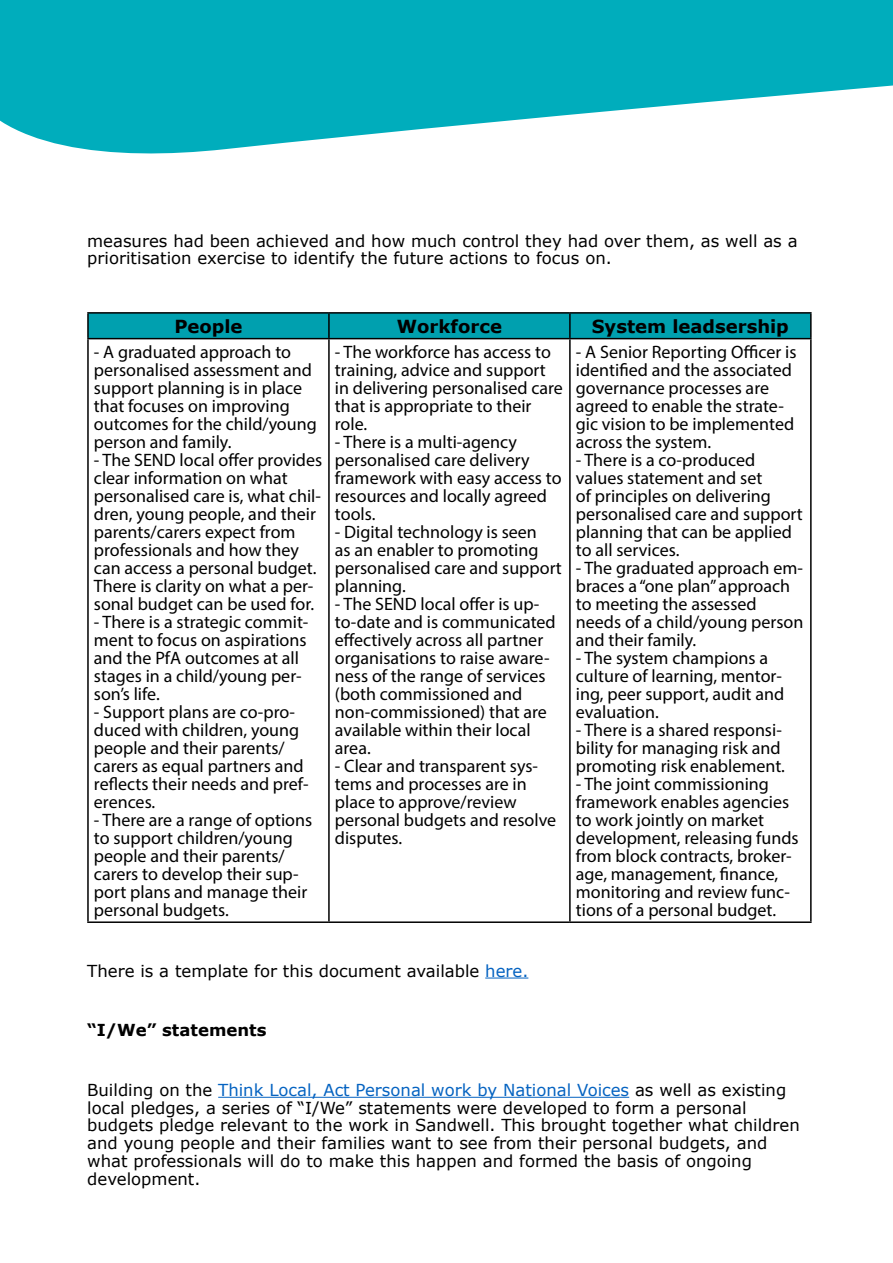
<style>
.page{position:relative;width:893px;height:1263px;background:#fff}
.page>*{position:absolute;margin:0;border:0;box-sizing:border-box;transform-origin:0 0}
.t1{font:18px/18px "Myriad Pro";color:#000}
.t2{font:700 18px "Verdana";color:#000}
.t3{font:16.5px/17.9px "Verdana";color:#000}
.t4{font:700 16.5px "Verdana";color:#000}
.s1{color:#0563c1}
</style>
<div class="page">
<svg style="left:0;top:0;width:893px;height:154px;fill:#00adbc"></svg>
<hr style="left:485px;top:977px;width:43px;height:1px;background:#0563c1">
<hr style="left:218px;top:1097px;width:411px;height:1px;background:#0563c1">
<div style="left:89px;top:314px;width:721px;height:24px;background:#00a0af"></div>
<hr style="left:87px;top:312px;width:242px;height:2px;background:#000">
<hr style="left:87px;top:314px;width:2px;height:24px;background:#000">
<hr style="left:329px;top:312px;width:241px;height:2px;background:#000">
<hr style="left:328px;top:314px;width:2px;height:24px;background:#000">
<hr style="left:570px;top:312px;width:242px;height:2px;background:#000">
<hr style="left:569px;top:314px;width:2px;height:24px;background:#000">
<hr style="left:810px;top:314px;width:2px;height:24px;background:#000">
<hr style="left:87px;top:338px;width:242px;height:1px;background:#000">
<hr style="left:87px;top:339px;width:2px;height:582px;background:#000">
<hr style="left:329px;top:338px;width:241px;height:1px;background:#000">
<hr style="left:328px;top:339px;width:2px;height:582px;background:#000">
<hr style="left:570px;top:338px;width:242px;height:1px;background:#000">
<hr style="left:569px;top:339px;width:2px;height:582px;background:#000">
<hr style="left:810px;top:339px;width:2px;height:582px;background:#000">
<hr style="left:87px;top:921px;width:242px;height:2px;background:#000">
<hr style="left:329px;top:921px;width:241px;height:2px;background:#000">
<hr style="left:570px;top:921px;width:242px;height:2px;background:#000">
<p class="t3" style="left:87px;top:231px;width:712px">measures had been achieved and how much control they had over them, as well as a prioritisation exercise to identify the future actions to focus on.</p>
<p class="t2" style="left:174px;top:313px;width:70px">People</p>
<p class="t2" style="left:397px;top:313px;width:107px">Workforce</p>
<p class="t2" style="left:592px;top:313px;width:199px">System leadsership</p>
<p class="t1" style="left:94px;top:343px;width:224px">- A graduated approach to personalised assessment and support planning is in place that focuses on improving outcomes for the child/young person and family.</p>
<p class="t1" style="left:94px;top:451px;width:230px">- The SEND local offer provides clear information on what personalised care is, what chil&shy;dren, young people, and their parents/carers expect from professionals and how they can access a personal budget.<br>There is clarity on what a per&shy;sonal budget can be used for.</p>
<p class="t1" style="left:94px;top:613px;width:216px">- There is a strategic commit&shy;ment to focus on aspirations and the PfA outcomes at all stages in a child/young per&shy;son’s life.</p>
<p class="t1" style="left:94px;top:703px;width:216px">- Support plans are co-pro&shy;duced with children, young people and their parents/ carers as equal partners and reflects their needs and pref&shy;erences.</p>
<p class="t1" style="left:94px;top:811px;width:220px">- There are a range of options to support children/young people and their parents/ carers to develop their sup&shy;port plans and manage their personal budgets.</p>
<p class="t1" style="left:335px;top:343px;width:230px">- The workforce has access to training, advice and support in delivering personalised care that is appropriate to their role.</p>
<p class="t1" style="left:335px;top:433px;width:228px">- There is a multi-agency personalised care delivery framework with easy access to resources and locally agreed tools.</p>
<p class="t1" style="left:335px;top:523px;width:228px">- Digital technology is seen<br>as an enabler to promoting personalised care and support planning.</p>
<p class="t1" style="left:335px;top:595px;width:222px">- The SEND local offer is up&shy;to-date and is communicated effectively across all partner organisations to raise aware&shy;ness of the range of services (both commissioned and non-commissioned) that are available within their local area.</p>
<p class="t1" style="left:335px;top:757px;width:223px">- Clear and transparent sys&shy;tems and processes are in place to approve/review personal budgets and resolve disputes.</p>
<p class="t1" style="left:576px;top:343px;width:222px">- A Senior Reporting Officer is identified and the associated governance processes are agreed to enable the strate&shy;gic vision to be implemented across the system.</p>
<p class="t1" style="left:576px;top:451px;width:228px">- There is a co-produced values statement and set<br>of principles on delivering personalised care and support planning that can be applied to all services.</p>
<p class="t1" style="left:576px;top:559px;width:229px">- The graduated approach em&shy;braces a “one plan” approach to meeting the assessed needs of a child/young person and their family.</p>
<p class="t1" style="left:576px;top:649px;width:210px">- The system champions a culture of learning, mentor&shy;ing, peer support, audit and evaluation.</p>
<p class="t1" style="left:576px;top:721px;width:211px">- There is a shared responsi&shy;bility for managing risk and promoting risk enablement.</p>
<p class="t1" style="left:576px;top:775px;width:224px">- The joint commissioning framework enables agencies to work jointly on market development, releasing funds from block contracts, broker&shy;age, management, finance, monitoring and review func&shy;tions of a personal budget.</p>
<p class="t3" style="left:87px;top:961px;width:443px">There is a template for this document available <span class="s1">here.</span></p>
<p class="t4" style="left:87px;top:1018px;width:181px">“I/We” statements</p>
<p class="t3" style="left:87px;top:1081px;width:714px">Building on the <span class="s1">Think Local, Act Personal work by National Voices</span> as well as existing local pledges, a series of “I/We” statements were developed to form a personal budgets pledge relevant to the work in Sandwell. This brought together what children and young people and their families want to see from their personal budgets, and what professionals will do to make this happen and formed the basis of ongoing development.</p>
</div>
